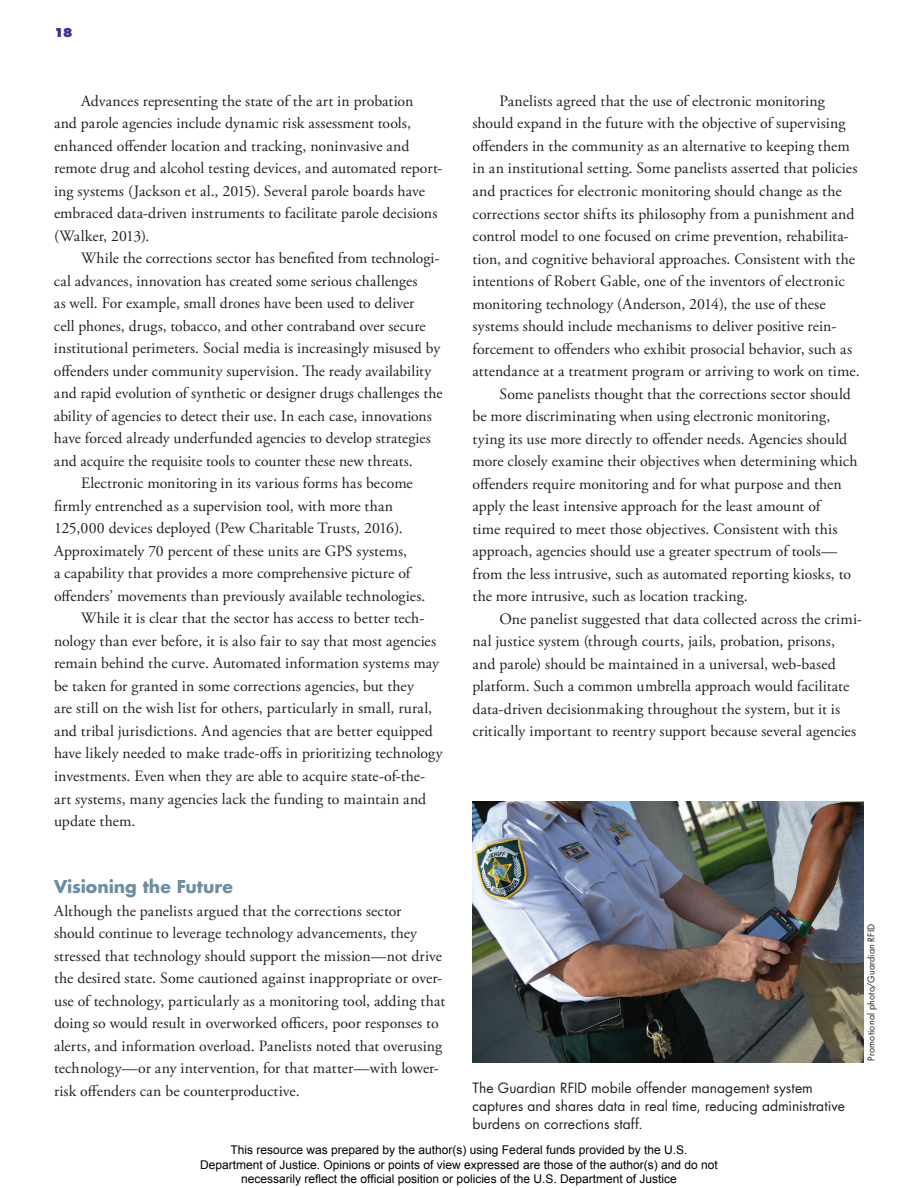
<style>
.page{position:relative;width:918px;height:1188px;background:#fff}
.page>*{position:absolute;margin:0;border:0;box-sizing:border-box;transform-origin:0 0}
.t1{font:700 17.25px "Futura Std";letter-spacing:-.005em;color:#6e8ea0}
.t2{font:15.75px/22.5px "Adobe Garamond Pro";letter-spacing:.005em;color:#231f20}
.t3{font:13.8px/18px "Futura Std";letter-spacing:.005em;color:#231f20}
.t4{font:12px/14.4px "Arial";color:#000;text-align:center}
.t5{font:800 12px "Futura Std";color:#482e92}
.t6{font:9px "Futura Std";letter-spacing:.015em;color:#231f20}
</style>
<div class="page">
<img style="left:472px;top:802px;width:392px;height:261px">
<p class="t5" style="left:54px;top:25px;width:20px">18</p>
<p class="t2" style="left:54px;top:90px;width:390px;text-indent:27px">Advances representing the state of the art in probation<br>and parole agencies include dynamic risk assessment tools, enhanced ofender location and tracking, noninvasive and remote drug and alcohol testing devices, and automated report&shy;ing systems (Jackson et al., 2015). Several parole boards have embraced data-driven instruments to facilitate parole decisions (Walker, 2013).</p>
<p class="t2" style="left:54px;top:248px;width:390px;text-indent:27px">While the corrections sector has benefted from technologi&shy;cal advances, innovation has created some serious challenges<br>as well. For example, small drones have been used to deliver<br>cell phones, drugs, tobacco, and other contraband over secure institutional perimeters. Social media is increasingly misused by ofenders under community supervision. Te ready availability and rapid evolution of synthetic or designer drugs challenges the ability of agencies to detect their use. In each case, innovations have forced already underfunded agencies to develop strategies and acquire the requisite tools to counter these new threats.</p>
<p class="t2" style="left:54px;top:473px;width:373px;text-indent:27px">Electronic monitoring in its various forms has become frmly entrenched as a supervision tool, with more than 125,000 devices deployed (Pew Charitable Trusts, 2016).<br>Approximately 70 percent of these units are GPS systems,<br>a capability that provides a more comprehensive picture of ofenders’ movements than previously available technologies.</p>
<p class="t2" style="left:54px;top:608px;width:390px;text-indent:27px">While it is clear that the sector has access to better tech&shy;nology than ever before, it is also fair to say that most agencies remain behind the curve. Automated information systems may be taken for granted in some corrections agencies, but they<br>are still on the wish list for others, particularly in small, rural, and tribal jurisdictions. And agencies that are better equipped have likely needed to make trade-ofs in prioritizing technology investments. Even when they are able to acquire state-of-the&shy;art systems, many agencies lack the funding to maintain and update them.</p>
<p class="t2" style="left:473px;top:90px;width:389px;text-indent:27px">Panelists agreed that the use of electronic monitoring should expand in the future with the objective of supervising ofenders in the community as an alternative to keeping them in an institutional setting. Some panelists asserted that policies and practices for electronic monitoring should change as the corrections sector shifts its philosophy from a punishment and control model to one focused on crime prevention, rehabilita&shy;tion, and cognitive behavioral approaches. Consistent with the intentions of Robert Gable, one of the inventors of electronic monitoring technology (Anderson, 2014), the use of these systems should include mechanisms to deliver positive rein&shy;forcement to ofenders who exhibit prosocial behavior, such as attendance at a treatment program or arriving to work on time.</p>
<p class="t2" style="left:473px;top:383px;width:386px;text-indent:27px">Some panelists thought that the corrections sector should be more discriminating when using electronic monitoring, tying its use more directly to ofender needs. Agencies should more closely examine their objectives when determining which ofenders require monitoring and for what purpose and then apply the least intensive approach for the least amount of<br>time required to meet those objectives. Consistent with this approach, agencies should use a greater spectrum of tools— from the less intrusive, such as automated reporting kiosks, to the more intrusive, such as location tracking.</p>
<p class="t2" style="left:472px;top:608px;width:391px;text-indent:27px">One panelist suggested that data collected across the crimi&shy;nal justice system (through courts, jails, probation, prisons,<br>and parole) should be maintained in a universal, web-based platform. Such a common umbrella approach would facilitate data-driven decisionmaking throughout the system, but it is critically important to reentry support because several agencies</p>
<h4 class="t1" style="left:54px;top:875px;width:180px">Visioning the Future</h4>
<p class="t2" style="left:54px;top:900px;width:393px">Although the panelists argued that the corrections sector should continue to leverage technology advancements, they stressed that technology should support the mission—not drive the desired state. Some cautioned against inappropriate or over&shy;use of technology, particularly as a monitoring tool, adding that doing so would result in overworked ofcers, poor responses to alerts, and information overload. Panelists noted that overusing technology—or any intervention, for that matter—with lower&shy;risk ofenders can be counterproductive.</p>
<p class="t3" style="left:472px;top:1079px;width:374px">The Guardian RFID mobile offender management system captures and shares data in real time, reducing administrative burdens on corrections staff.</p>
<p class="t4" style="left:200px;top:1143px;width:519px">This resource was prepared by the author(s) using Federal funds provided by the U.S.<br>Department of Justice. Opinions or points of view expressed are those of the author(s) and do not necessarily reflect the official position or policies of the U.S. Department of Justice</p>
<p class="t6" style="left:865px;top:1060px;width:138px;rotate:-90deg">Promotional photo/Guardian RFID</p>
</div>
